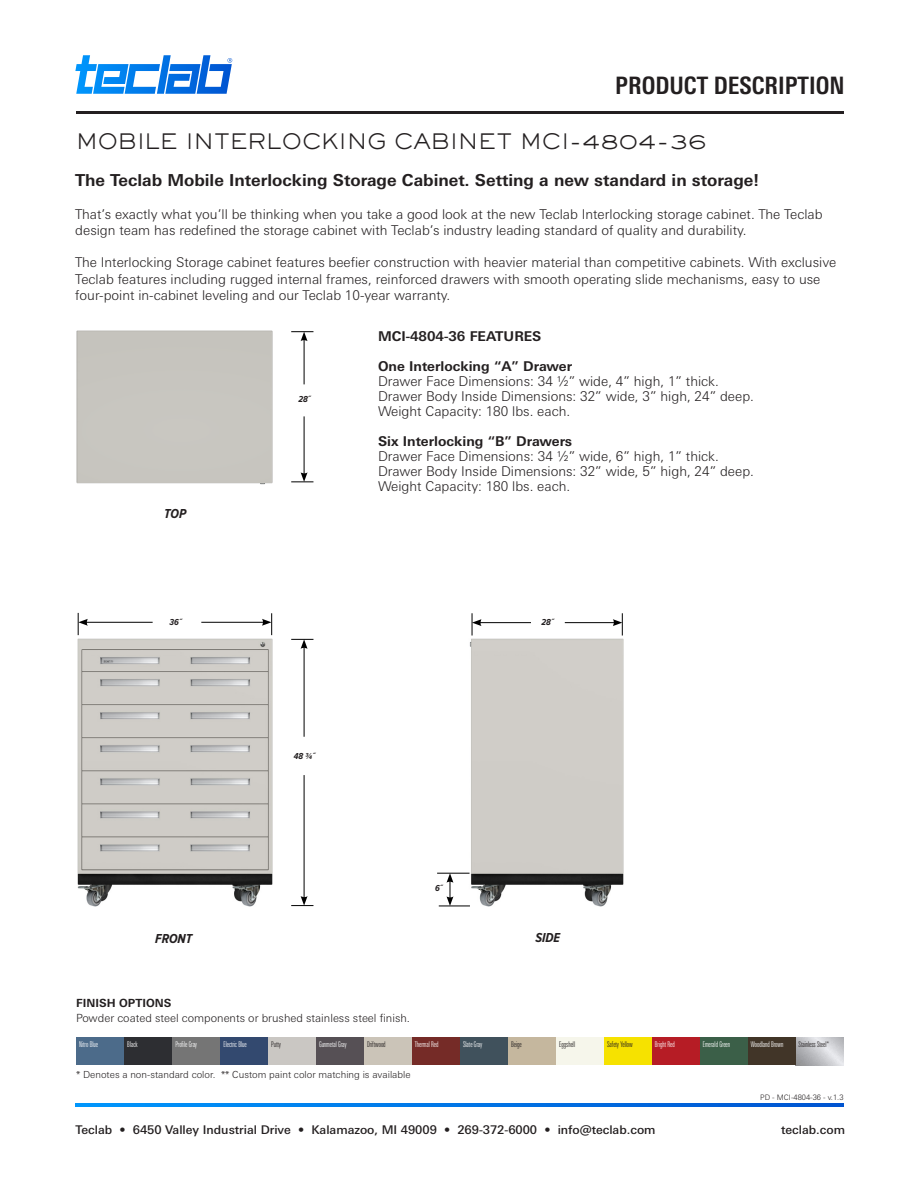
<style>
.page{position:relative;width:918px;height:1188px;background:#fff}
.page>*{position:absolute;margin:0;border:0;box-sizing:border-box;transform-origin:0 0}
.t1{font:700 condensed 24px "Univers Next Pro";color:#231f20}
.t2{font:300 21px "Sackers Gothic Std";color:#231f20}
.t3{font:700 16.5px "Univers Next Pro";color:#231f20}
.t4{font:300 13.5px/16.2px "Univers Next Pro";color:#231f20}
.t5{font:700 13.5px "Univers Next Pro";color:#231f20}
.t6{font:italic 700 13.5px "Proxima Nova Cond";color:#231f20}
.t7{font:500 12px "Univers Next Pro";color:#231f20}
.t8{font:300 11.25px "Univers Next Pro";color:#231f20}
.t9{font:700 11.25px "Univers Next Pro";color:#231f20}
.t10{font:300 9.75px "Univers Next Pro";color:#231f20}
.t11{font:italic 700 9px "Proxima Nova Cond";color:#231f20}
.t12{font:7.95px "Univers Next Pro Light Cm";color:#fff}
.t13{font:7.95px "Univers Next Pro Light Cm";color:#231f20}
.t14{font:300 7.5px "Univers Next Pro";color:#231f20}
</style>
<div class="page">
<img style="left:464px;top:639px;width:159px;height:267px">
<div style="left:77px;top:331px;width:195px;height:154px;background:#c7c5bf"></div>
<img style="left:77px;top:639px;width:195px;height:267px">
<svg style="left:75px;top:55px;width:157px;height:39px"></svg>
<svg style="left:76px;top:1104px;width:768px;height:3px;background:#0074e6"></svg>
<hr style="left:76px;top:111px;width:768px;height:3px;background:#231f20">
<hr style="left:201px;top:622px;width:63px;height:1px;background:#000">
<hr style="left:85px;top:622px;width:68px;height:1px;background:#000">
<svg style="left:78px;top:613px;width:10px;height:22px"></svg>
<svg style="left:262px;top:613px;width:10px;height:22px"></svg>
<hr style="left:565px;top:622px;width:50px;height:1px;background:#000">
<hr style="left:479px;top:622px;width:52px;height:1px;background:#000">
<svg style="left:613px;top:613px;width:10px;height:23px"></svg>
<svg style="left:472px;top:613px;width:10px;height:23px"></svg>
<hr style="left:304px;top:416px;width:1px;height:59px;background:#000">
<hr style="left:304px;top:339px;width:1px;height:45px;background:#000">
<svg style="left:291px;top:472px;width:22px;height:11px"></svg>
<svg style="left:291px;top:331px;width:22px;height:10px"></svg>
<hr style="left:304px;top:775px;width:1px;height:123px;background:#000">
<hr style="left:304px;top:646px;width:1px;height:91px;background:#000">
<svg style="left:291px;top:896px;width:22px;height:10px"></svg>
<svg style="left:291px;top:639px;width:22px;height:10px"></svg>
<svg style="left:447px;top:874px;width:6px;height:32px"></svg>
<hr style="left:439px;top:906px;width:31px;height:1px;background:#000">
<hr style="left:437px;top:873px;width:33px;height:1px;background:#000">
<div style="left:76px;top:1037px;width:48px;height:28px;background:#4c6b8a"></div>
<div style="left:316px;top:1037px;width:48px;height:28px;background:#565055"></div>
<div style="left:268px;top:1037px;width:48px;height:28px;background:#cac7c3"></div>
<div style="left:220px;top:1037px;width:48px;height:28px;background:#33496f"></div>
<div style="left:172px;top:1037px;width:48px;height:28px;background:#757575"></div>
<div style="left:124px;top:1037px;width:48px;height:28px;background:#2d2e32"></div>
<div style="left:364px;top:1037px;width:48px;height:28px;background:#cbc4b8"></div>
<div style="left:652px;top:1037px;width:48px;height:28px;background:#b61c25"></div>
<div style="left:604px;top:1037px;width:48px;height:28px;background:#f6e200"></div>
<div style="left:556px;top:1037px;width:48px;height:28px;background:#f6f6eb"></div>
<div style="left:508px;top:1037px;width:48px;height:28px;background:#c5b79e"></div>
<div style="left:460px;top:1037px;width:48px;height:28px;background:#40515c"></div>
<div style="left:412px;top:1037px;width:48px;height:28px;background:#752b27"></div>
<div style="left:700px;top:1037px;width:48px;height:28px;background:#3b5f48"></div>
<div style="left:748px;top:1037px;width:48px;height:28px;background:#413528"></div>
<p class="t1" style="left:615px;top:71px;width:231px">PRODUCT DESCRIPTION</p>
<p class="t2" style="left:76px;top:128px;width:632px">MOBILE INTERLOCKING CABINET MCI-4804-36</p>
<p class="t3" style="left:75px;top:171px;width:685px">The Teclab Mobile Interlocking Storage Cabinet. Setting a new standard in storage!</p>
<p class="t4" style="left:75px;top:206px;width:749px">That’s exactly what you’ll be thinking when you take a good look at the new Teclab Interlocking storage cabinet. The Teclab design team has redefined the storage cabinet with Teclab’s industry leading standard of quality and durability.</p>
<p class="t4" style="left:75px;top:254px;width:762px">The Interlocking Storage cabinet features beefier construction with heavier material than competitive cabinets. With exclusive<br>Teclab features including rugged internal frames, reinforced drawers with smooth operating slide mechanisms, easy to use four-point in-cabinet leveling and our Teclab 10-year warranty.</p>
<p class="t6" style="left:164px;top:507px;width:24px">TOP</p>
<p class="t11" style="left:170px;top:618px;width:14px">36˝</p>
<p class="t11" style="left:298px;top:395px;width:14px">28˝</p>
<p class="t11" style="left:294px;top:752px;width:23px">4 8 3/4˝</p>
<p class="t5" style="left:378px;top:328px;width:165px">MCI-4804-36 FEATURES</p>
<p class="t5" style="left:378px;top:358px;width:196px">One Interlocking “A” Drawer</p>
<p class="t4" style="left:378px;top:373px;width:343px">Drawer Face Dimensions: 34 1/2” wide, 4” high, 1” thick.</p>
<p class="t4" style="left:378px;top:388px;width:377px">Drawer Body Inside Dimensions: 32” wide, 3” high, 24” deep.</p>
<p class="t4" style="left:378px;top:403px;width:194px">Weight Capacity: 180 lbs. each.</p>
<p class="t5" style="left:378px;top:433px;width:196px">Six Interlocking “B” Drawers</p>
<p class="t4" style="left:378px;top:448px;width:343px">Drawer Face Dimensions: 34 1/2” wide, 6” high, 1” thick.</p>
<p class="t4" style="left:378px;top:463px;width:377px">Drawer Body Inside Dimensions: 32” wide, 5” high, 24” deep.</p>
<p class="t4" style="left:378px;top:478px;width:194px">Weight Capacity: 180 lbs. each.</p>
<p class="t11" style="left:542px;top:618px;width:14px">28˝</p>
<p class="t11" style="left:435px;top:884px;width:9px">6˝</p>
<p class="t6" style="left:155px;top:933px;width:38px">FRONT</p>
<p class="t6" style="left:535px;top:932px;width:26px">SIDE</p>
<p class="t9" style="left:76px;top:996px;width:97px">FINISH OPTIONS</p>
<p class="t8" style="left:76px;top:1011px;width:335px">Powder coated steel components or brushed stainless steel finish.</p>
<p class="t12" style="left:79px;top:1040px;width:20px">Nitro Blue</p>
<p class="t12" style="left:127px;top:1040px;width:12px">Black</p>
<p class="t12" style="left:175px;top:1040px;width:23px">Profile Gray</p>
<p class="t12" style="left:223px;top:1040px;width:25px">Electric Blue</p>
<p class="t13" style="left:271px;top:1040px;width:11px">Putty</p>
<p class="t12" style="left:319px;top:1040px;width:29px">Gunmetal Gray</p>
<p class="t13" style="left:367px;top:1040px;width:20px">Driftwood</p>
<p class="t12" style="left:415px;top:1040px;width:25px">Thermal Red</p>
<p class="t12" style="left:463px;top:1040px;width:21px">Slate Gray</p>
<p class="t13" style="left:511px;top:1040px;width:12px">Beige</p>
<p class="t13" style="left:559px;top:1040px;width:17px">Eggshell</p>
<p class="t13" style="left:607px;top:1040px;width:27px">Safety Yellow</p>
<p class="t12" style="left:655px;top:1040px;width:21px">Bright Red</p>
<p class="t12" style="left:703px;top:1040px;width:29px">Emerald Green</p>
<p class="t12" style="left:751px;top:1040px;width:34px">Woodland Brown</p>
<p class="t13" style="left:799px;top:1040px;width:32px">Stainless Steel*</p>
<p class="t10" style="left:76px;top:1069px;width:336px">* Denotes a non-standard color. ** Custom paint color matching is available</p>
<p class="t14" style="left:760px;top:1093px;width:85px">PD - MCI-4804-36 - v.1.3</p>
<p class="t7" style="left:76px;top:1123px;width:582px">Teclab • 6450 Valley Industrial Drive • Kalamazoo, MI 49009 • 269-372-6000 • info@teclab.com</p>
<p class="t7" style="left:781px;top:1123px;width:65px">teclab.com</p>
</div>
